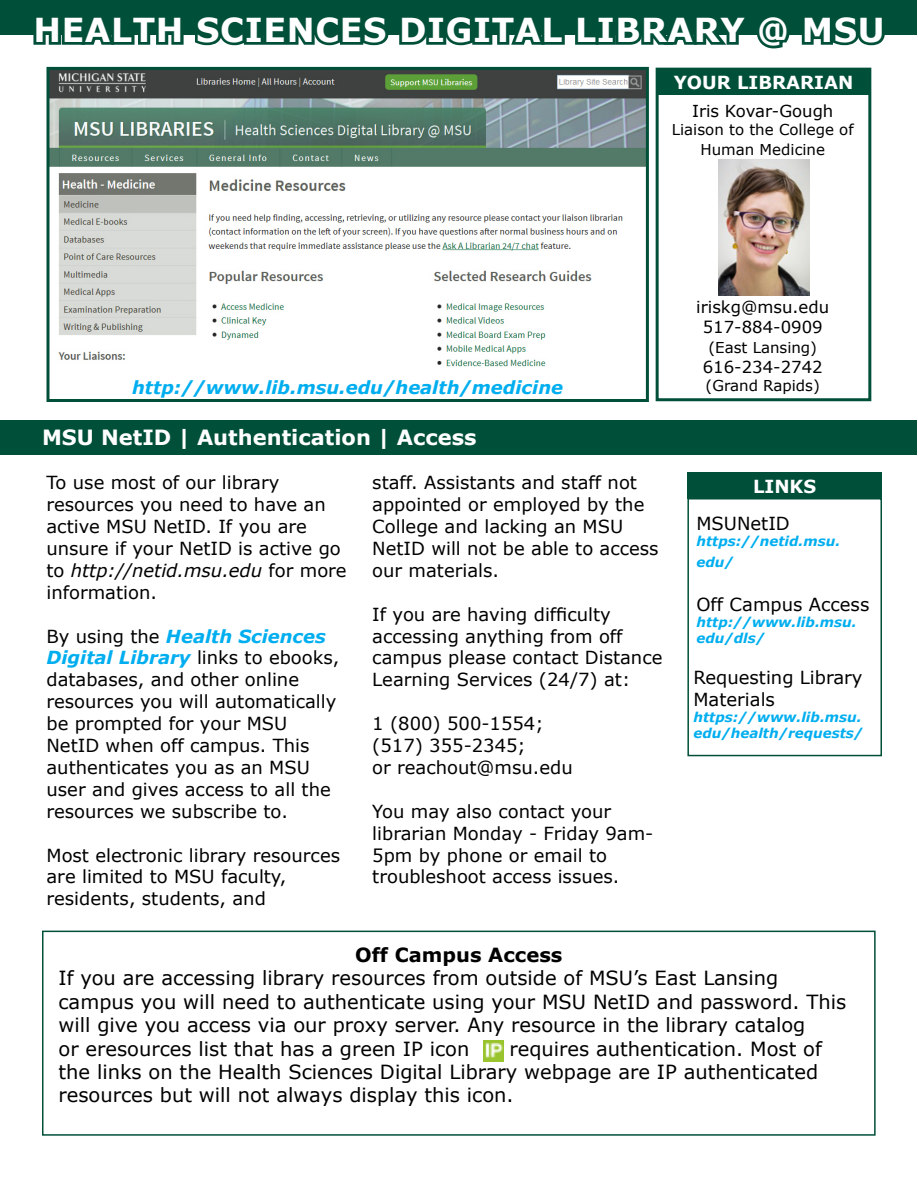
<style>
.page{position:relative;width:918px;height:1188px;background:#fff}
.page>*{position:absolute;margin:0;border:0;box-sizing:border-box;transform-origin:0 0}
.t1{font:700 33px "Verdana";letter-spacing:.02em;color:#fff}
.t2{font:700 21px "Verdana";color:#fff}
.t3{font:19.5px/23.4px "Verdana";color:#000}
.t4{font:700 19.5px "Verdana";color:#000}
.t5{font:18px/21.9px "Verdana";color:#000}
.t6{font:italic 700 18px "Verdana";color:#00aeef}
.t7{font:700 18px "Verdana";color:#fff}
.t8{font:16.5px "Verdana";color:#000}
.t9{font:15px/19.8px "Verdana";color:#000;text-align:center}
.t10{font:italic 700 13.5px/16.2px "Verdana";color:#00aeef}
.s1{font-style:italic}
.s2{font-weight:700;font-style:italic;color:#00aeef}
</style>
<div class="page">
<div style="left:1px;top:1px;width:916px;height:34px;background:#004f39"></div>
<div style="left:1px;top:420px;width:916px;height:35px;background:#004f39"></div>
<svg style="left:30px;top:0;width:859px;height:49px"></svg>
<div style="left:656px;top:68px;width:215px;height:27px;background:#004f39"></div>
<div style="left:687px;top:472px;width:195px;height:27px;background:#004f39"></div>
<img style="left:50px;top:71px;width:595px;height:296px">
<div style="left:46px;top:67px;width:603px;height:335px;border:3px solid #004f39"></div>
<div style="left:656px;top:68px;width:215px;height:333px;border:3px solid #004f39"></div>
<img style="left:718px;top:159px;width:91px;height:137px">
<div style="left:687px;top:498px;width:195px;height:258px;border:2px solid #004f39"></div>
<img style="left:483px;top:1040px;width:21px;height:21px">
<div style="left:42px;top:931px;width:834px;height:205px;border:2px solid #004f39"></div>
<p class="t1" style="left:33px;top:6px;width:853px">HEALTH SCIENCES DIGITAL LIBRARY @ MSU</p>
<p class="t7" style="left:674px;top:70px;width:181px">YOUR LIBRARIAN</p>
<p class="t8" style="left:692px;top:100px;width:143px">Iris Kovar-Gough</p>
<p class="t9" style="left:672px;top:120px;width:183px">Liaison to the College of<br>Human Medicine</p>
<p class="t6" style="left:132px;top:374px;width:433px">http://www.lib.msu.edu/health/medicine</p>
<p class="t2" style="left:42px;top:423px;width:436px">MSU NetID | Authentication | Access</p>
<p class="t5" style="left:46px;top:472px;width:302px">To use most of our library resources you need to have an active MSU NetID. If you are unsure if your NetID is active go to <span class="s1">http://netid.msu.edu</span> for more information.</p>
<p class="t5" style="left:46px;top:625px;width:294px">By using the <span class="s2">Health Sciences<br>Digital Library</span> links to ebooks, databases, and other online resources you will automatically be prompted for your MSU<br>NetID when off campus. This authenticates you as an MSU user and gives access to all the resources we subscribe to.</p>
<p class="t5" style="left:46px;top:844px;width:295px">Most electronic library resources are limited to MSU faculty, residents, students, and</p>
<p class="t5" style="left:372px;top:472px;width:288px">staff. Assistants and staff not appointed or employed by the<br>College and lacking an MSU<br>NetID will not be able to access our materials.</p>
<p class="t5" style="left:372px;top:603px;width:292px">If you are having difficulty accessing anything from off campus please contact Distance<br>Learning Services (24/7) at:</p>
<p class="t5" style="left:372px;top:712px;width:173px">1 (800) 500-1554;</p>
<p class="t5" style="left:372px;top:734px;width:155px">(517) 355-2345;</p>
<p class="t5" style="left:372px;top:756px;width:202px">or reachout@msu.edu</p>
<p class="t5" style="left:372px;top:800px;width:283px">You may also contact your librarian Monday - Friday 9am-<br>5pm by phone or email to troubleshoot access issues.</p>
<p class="t8" style="left:696px;top:296px;width:134px">iriskg@msu.edu</p>
<p class="t8" style="left:703px;top:316px;width:121px">517-884-0909</p>
<p class="t9" style="left:708px;top:337px;width:110px">(East Lansing)</p>
<p class="t8" style="left:703px;top:355px;width:121px">616-234-2742</p>
<p class="t9" style="left:706px;top:375px;width:116px">(Grand Rapids)</p>
<p class="t7" style="left:753px;top:473px;width:65px">LINKS</p>
<p class="t5" style="left:696px;top:512px;width:95px">MSUNetID</p>
<p class="t10" style="left:696px;top:530px;width:145px;line-height:21.6px">https://netid.msu. edu/</p>
<p class="t5" style="left:696px;top:593px;width:174px">Off Campus Access</p>
<p class="t10" style="left:696px;top:614px;width:162px">http://www.lib.msu. edu/dls/</p>
<p class="t5" style="left:693px;top:667px;width:171px">Requesting Library<br>Materials</p>
<p class="t10" style="left:693px;top:709px;width:171px">https://www.lib.msu. edu/health/requests/</p>
<p class="t4" style="left:355px;top:941px;width:209px">Off Campus Access</p>
<p class="t3" style="left:58px;top:966px;width:789px">If you are accessing library resources from outside of MSU’s East Lansing campus you will need to authenticate using your MSU NetID and password. This will give you access via our proxy server. Any resource in the library catalog<br>or eresources list that has a green IP icon</p>
<p class="t3" style="left:58px;top:1037px;width:765px;text-indent:451px">requires authentication. Most of the links on the Health Sciences Digital Library webpage are IP authenticated resources but will not always display this icon.</p>
</div>
